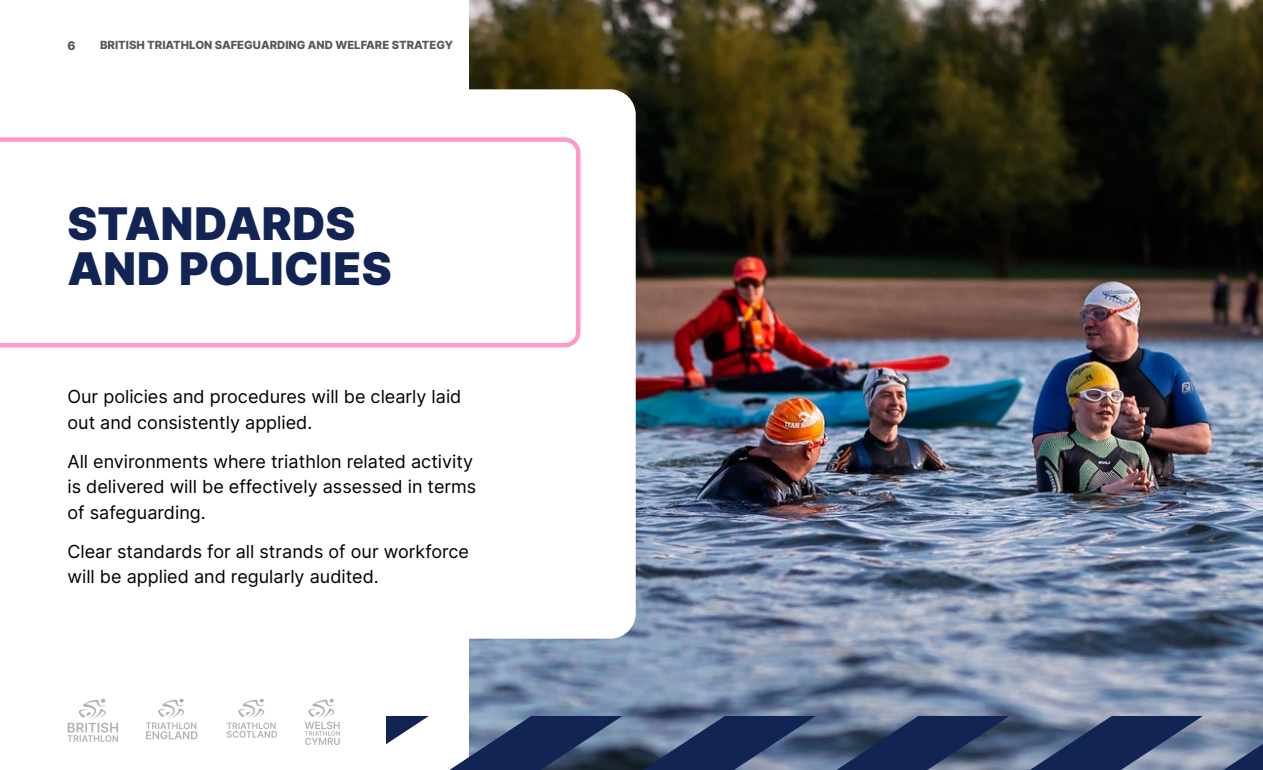
<style>
.page{position:relative;width:1263px;height:770px;background:#fff}
.page>*{position:absolute;margin:0;border:0;box-sizing:border-box;transform-origin:0 0}
.t1{font:900 45px/45px "Inter";letter-spacing:.005em;color:#122454}
.t2{font:18px/25.5px "Inter";color:#000}
.t3{font:800 12px "Inter";color:#575756}
.t4{font:800 11.25px "Inter";color:#575756}
</style>
<div class="page">
<img style="left:470px;top:0;width:793px;height:698px">
<div style="left:61px;top:89px;width:575px;height:549px;background:#fff;border-radius:26px"></div>
<svg style="left:0;top:137px;width:581px;height:210px"></svg>
<svg style="left:67px;top:698px;width:1196px;height:72px"></svg>
<p class="t3" style="left:68px;top:37px;width:10px">6</p>
<p class="t4" style="left:100px;top:37px;width:354px">BRITISH TRIATHLON SAFEGUARDING AND WELFARE STRATEGY</p>
<h1 class="t1" style="left:68px;top:200px;width:326px">STANDARDS<br>AND POLICIES</h1>
<p class="t2" style="left:68px;top:383px;width:396px">Our policies and procedures will be clearly laid out and consistently applied.</p>
<p class="t2" style="left:68px;top:448px;width:410px">All environments where triathlon related activity is delivered will be effectively assessed in terms of safeguarding.</p>
<p class="t2" style="left:68px;top:538px;width:403px">Clear standards for all strands of our workforce will be applied and regularly audited.</p>
</div>
